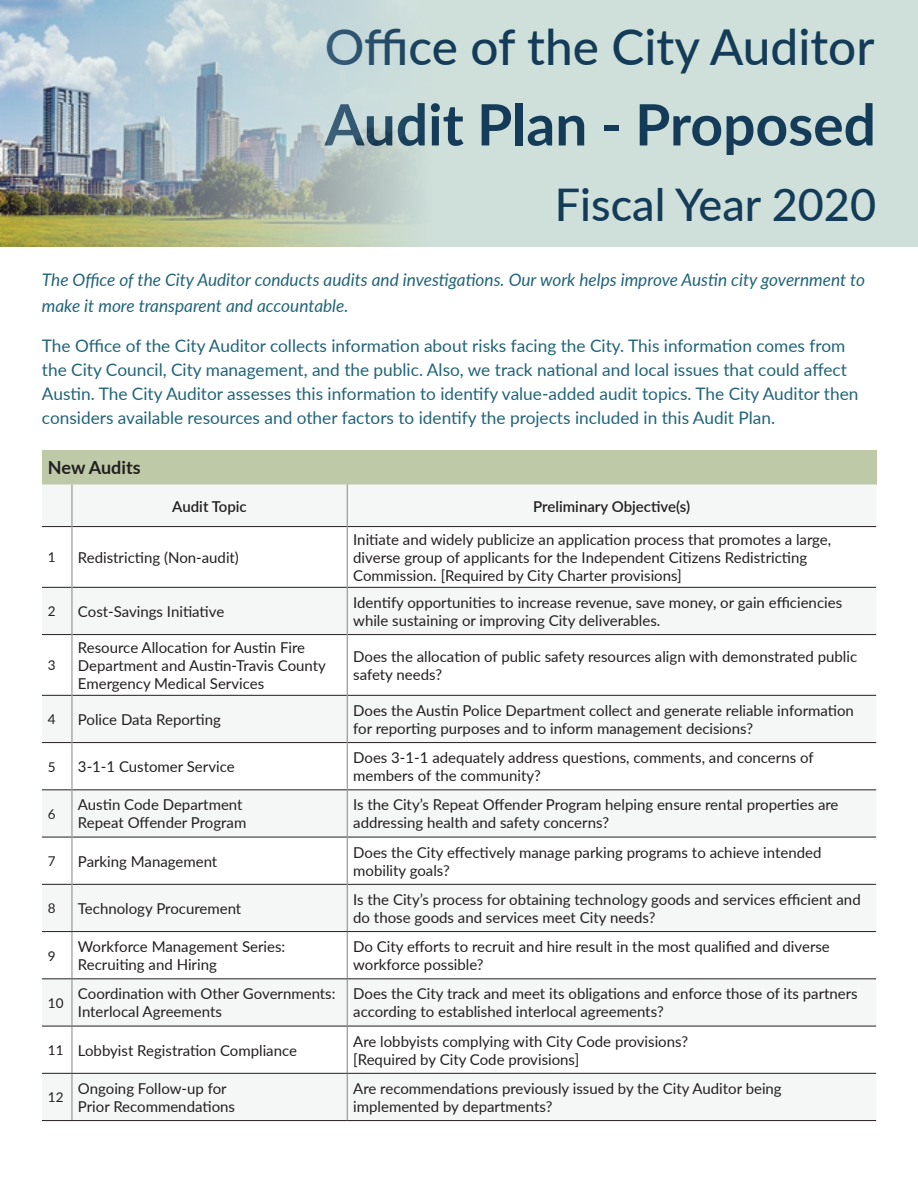
<style>
.page{position:relative;width:918px;height:1188px;background:#fff}
.page>*{position:absolute;margin:0;border:0;box-sizing:border-box;transform-origin:0 0}
.t1{font:700 57px "Lato";color:#143c58}
.t2{font:500 49.5px "Lato";color:#143c58}
.t3{font:500 45px "Lato";color:#143c58}
.t4{font:700 18px "Lato";color:#231f20}
.t5{font:17.25px/24px "Lato";color:#216477}
.t6{font:italic 17.25px/25.5px "Lato";color:#216477}
.t7{font:15px/18px "Lato";color:#231f20}
.t8{font:600 15px "Lato";color:#231f20}
.t9{font:13.5px "Lato";color:#231f20}
.s1{font-size:13.5px}
</style>
<div class="page">
<div style="left:0;top:0;width:918px;height:246px;background:#cfe0db"></div>
<div style="left:42px;top:450px;width:834px;height:34px;background:#becaa7"></div>
<svg style="left:42px;top:484px;width:834px;height:636px;fill:#f5f7f7"></svg>
<hr style="left:42px;top:526px;width:30px;height:1px;background:#231f20">
<hr style="left:72px;top:526px;width:275px;height:1px;background:#231f20">
<hr style="left:348px;top:526px;width:528px;height:1px;background:#231f20">
<hr style="left:42px;top:587px;width:30px;height:1px;background:#231f20">
<hr style="left:72px;top:587px;width:275px;height:1px;background:#231f20">
<hr style="left:348px;top:587px;width:528px;height:1px;background:#231f20">
<hr style="left:42px;top:634px;width:30px;height:1px;background:#231f20">
<hr style="left:72px;top:634px;width:275px;height:1px;background:#231f20">
<hr style="left:348px;top:634px;width:528px;height:1px;background:#231f20">
<hr style="left:42px;top:695px;width:30px;height:1px;background:#231f20">
<hr style="left:72px;top:695px;width:275px;height:1px;background:#231f20">
<hr style="left:348px;top:695px;width:528px;height:1px;background:#231f20">
<hr style="left:42px;top:742px;width:30px;height:1px;background:#231f20">
<hr style="left:72px;top:742px;width:275px;height:1px;background:#231f20">
<hr style="left:348px;top:742px;width:528px;height:1px;background:#231f20">
<hr style="left:42px;top:789px;width:30px;height:1px;background:#231f20">
<hr style="left:72px;top:789px;width:275px;height:1px;background:#231f20">
<hr style="left:348px;top:789px;width:528px;height:1px;background:#231f20">
<hr style="left:42px;top:837px;width:30px;height:1px;background:#231f20">
<hr style="left:72px;top:837px;width:275px;height:1px;background:#231f20">
<hr style="left:348px;top:837px;width:528px;height:1px;background:#231f20">
<hr style="left:42px;top:884px;width:30px;height:1px;background:#231f20">
<hr style="left:72px;top:884px;width:275px;height:1px;background:#231f20">
<hr style="left:348px;top:884px;width:528px;height:1px;background:#231f20">
<hr style="left:72px;top:484px;width:1px;height:43px;background:#858585">
<hr style="left:347px;top:484px;width:1px;height:43px;background:#858585">
<hr style="left:72px;top:527px;width:1px;height:60px;background:#858585">
<hr style="left:347px;top:527px;width:1px;height:60px;background:#858585">
<hr style="left:72px;top:587px;width:1px;height:48px;background:#858585">
<hr style="left:347px;top:587px;width:1px;height:48px;background:#858585">
<hr style="left:72px;top:635px;width:1px;height:60px;background:#858585">
<hr style="left:347px;top:635px;width:1px;height:60px;background:#858585">
<hr style="left:72px;top:695px;width:1px;height:48px;background:#858585">
<hr style="left:347px;top:695px;width:1px;height:48px;background:#858585">
<hr style="left:72px;top:743px;width:1px;height:47px;background:#858585">
<hr style="left:347px;top:743px;width:1px;height:47px;background:#858585">
<hr style="left:72px;top:790px;width:1px;height:47px;background:#858585">
<hr style="left:347px;top:790px;width:1px;height:47px;background:#858585">
<hr style="left:72px;top:837px;width:1px;height:47px;background:#858585">
<hr style="left:347px;top:837px;width:1px;height:47px;background:#858585">
<hr style="left:72px;top:884px;width:1px;height:47px;background:#858585">
<hr style="left:347px;top:884px;width:1px;height:47px;background:#858585">
<hr style="left:42px;top:931px;width:30px;height:1px;background:#231f20">
<hr style="left:72px;top:931px;width:275px;height:1px;background:#231f20">
<hr style="left:347px;top:931px;width:529px;height:1px;background:#231f20">
<hr style="left:42px;top:978px;width:30px;height:1px;background:#231f20">
<hr style="left:72px;top:978px;width:275px;height:1px;background:#231f20">
<hr style="left:347px;top:978px;width:529px;height:1px;background:#231f20">
<hr style="left:42px;top:1026px;width:30px;height:1px;background:#231f20">
<hr style="left:72px;top:1026px;width:275px;height:1px;background:#231f20">
<hr style="left:347px;top:1026px;width:529px;height:1px;background:#231f20">
<hr style="left:72px;top:932px;width:1px;height:46px;background:#858585">
<hr style="left:347px;top:932px;width:1px;height:46px;background:#858585">
<hr style="left:72px;top:979px;width:1px;height:47px;background:#858585">
<hr style="left:347px;top:979px;width:1px;height:47px;background:#858585">
<hr style="left:72px;top:1026px;width:1px;height:47px;background:#858585">
<hr style="left:347px;top:1026px;width:1px;height:47px;background:#858585">
<hr style="left:42px;top:1073px;width:30px;height:1px;background:#231f20">
<hr style="left:72px;top:1073px;width:275px;height:1px;background:#231f20">
<hr style="left:347px;top:1073px;width:529px;height:1px;background:#231f20">
<hr style="left:72px;top:1074px;width:1px;height:46px;background:#858585">
<hr style="left:347px;top:1074px;width:1px;height:46px;background:#858585">
<hr style="left:42px;top:1120px;width:30px;height:1px;background:#231f20">
<hr style="left:72px;top:1120px;width:275px;height:1px;background:#231f20">
<hr style="left:347px;top:1120px;width:529px;height:1px;background:#231f20">
<img style="left:0;top:0;width:416px;height:246px">
<h2 class="t2" style="left:325px;top:12px;width:551px">Office of the City Auditor</h2>
<h1 class="t1" style="left:325px;top:83px;width:553px">Audit Plan - Proposed</h1>
<h3 class="t3" style="left:555px;top:172px;width:323px">Fiscal Year 2020</h3>
<p class="t6" style="left:42px;top:266px;width:825px">The Office of the City Auditor conducts audits and investigations. Our work helps improve Austin city government to make it more transparent and accountable.</p>
<p class="t5" style="left:42px;top:333px;width:818px">The Office of the City Auditor collects information about risks facing the City. This information comes from the City Council, City management, and the public. Also, we track national and local issues that could affect Austin. The City Auditor assesses this information to identify value-added audit topics. The City Auditor then considers available resources and other factors to identify the projects included in this Audit Plan.</p>
<p class="t4" style="left:48px;top:455px;width:94px">New Audits</p>
<p class="t8" style="left:172px;top:495px;width:76px">Audit Topic</p>
<p class="t8" style="left:533px;top:495px;width:158px">Preliminary Objective(s)</p>
<p class="t9" style="left:48px;top:548px;width:9px">1</p>
<p class="t7" style="left:78px;top:548px;width:163px">Redistricting (Non-audit)</p>
<p class="t7" style="left:353px;top:530px;width:480px">Initiate and widely publicize an application process that promotes a large, diverse group of applicants for the Independent Citizens Redistricting<br>Commission. [Required by City Charter provisions]</p>
<p class="t9" style="left:48px;top:602px;width:9px">2</p>
<p class="t7" style="left:78px;top:602px;width:148px">Cost-Savings Initiative</p>
<p class="t7" style="left:353px;top:593px;width:490px">Identify opportunities to increase revenue, save money, or gain efficiencies while sustaining or improving City deliverables.</p>
<p class="t9" style="left:48px;top:656px;width:9px">3</p>
<p class="t7" style="left:78px;top:638px;width:249px">Resource Allocation for Austin Fire<br>Department and Austin-Travis County<br>Emergency Medical Services</p>
<p class="t7" style="left:353px;top:647px;width:506px">Does the allocation of public safety resources align with demonstrated public safety needs?</p>
<p class="t9" style="left:48px;top:710px;width:9px">4</p>
<p class="t7" style="left:78px;top:710px;width:144px">Police Data Reporting</p>
<p class="t7" style="left:353px;top:701px;width:502px">Does the Austin Police Department collect and generate reliable information for reporting purposes and to inform management decisions?</p>
<p class="t9" style="left:48px;top:757px;width:9px">5</p>
<p class="t7" style="left:78px;top:757px;width:158px">3-1-1 Customer Service</p>
<p class="t7" style="left:353px;top:748px;width:462px">Does 3-1-1 adequately address questions, comments, and concerns of members of the community?</p>
<p class="t9" style="left:48px;top:804px;width:9px">6</p>
<p class="t7" style="left:78px;top:795px;width:170px">Austin Code Department<br>Repeat Offender Program</p>
<p class="t7" style="left:353px;top:795px;width:487px">Is the City’s Repeat Offender Program helping ensure rental properties are addressing health and safety concerns?</p>
<p class="t9" style="left:48px;top:852px;width:9px">7</p>
<p class="t7" style="left:78px;top:852px;width:141px">Parking Management</p>
<p class="t7" style="left:353px;top:843px;width:470px">Does the City effectively manage parking programs to achieve intended mobility goals?</p>
<p class="t9" style="left:48px;top:899px;width:9px">8</p>
<p class="t7" style="left:78px;top:899px;width:165px">Technology Procurement</p>
<p class="t7" style="left:353px;top:890px;width:509px">Is the City’s process for obtaining technology goods and services efficient and do those goods and services meet City needs?</p>
<p class="t9" style="left:48px;top:946px;width:9px">9</p>
<p class="t7" style="left:78px;top:937px;width:209px">Workforce Management Series:<br>Recruiting and Hiring</p>
<p class="t7" style="left:353px;top:937px;width:478px">Do City efforts to recruit and hire result in the most qualified and diverse workforce possible?</p>
<p class="t9" style="left:48px;top:993px;width:17px">10</p>
<p class="t7" style="left:78px;top:984px;width:259px">Coordination with Other Governments:<br>Interlocal Agreements</p>
<p class="t7" style="left:353px;top:984px;width:506px">Does the City track and meet its obligations and enforce those of its partners according to established interlocal agreements?</p>
<p class="t7" style="left:48px;top:1041px;width:251px"><span class="s1">11</span> Lobbyist Registration Compliance</p>
<p class="t7" style="left:353px;top:1032px;width:336px">Are lobbyists complying with City Code provisions? [Required by City Code provisions]</p>
<p class="t9" style="left:48px;top:1088px;width:17px">12</p>
<p class="t7" style="left:78px;top:1079px;width:159px">Ongoing Follow-up for<br>Prior Recommendations</p>
<p class="t7" style="left:353px;top:1079px;width:430px">Are recommendations previously issued by the City Auditor being implemented by departments?</p>
</div>
